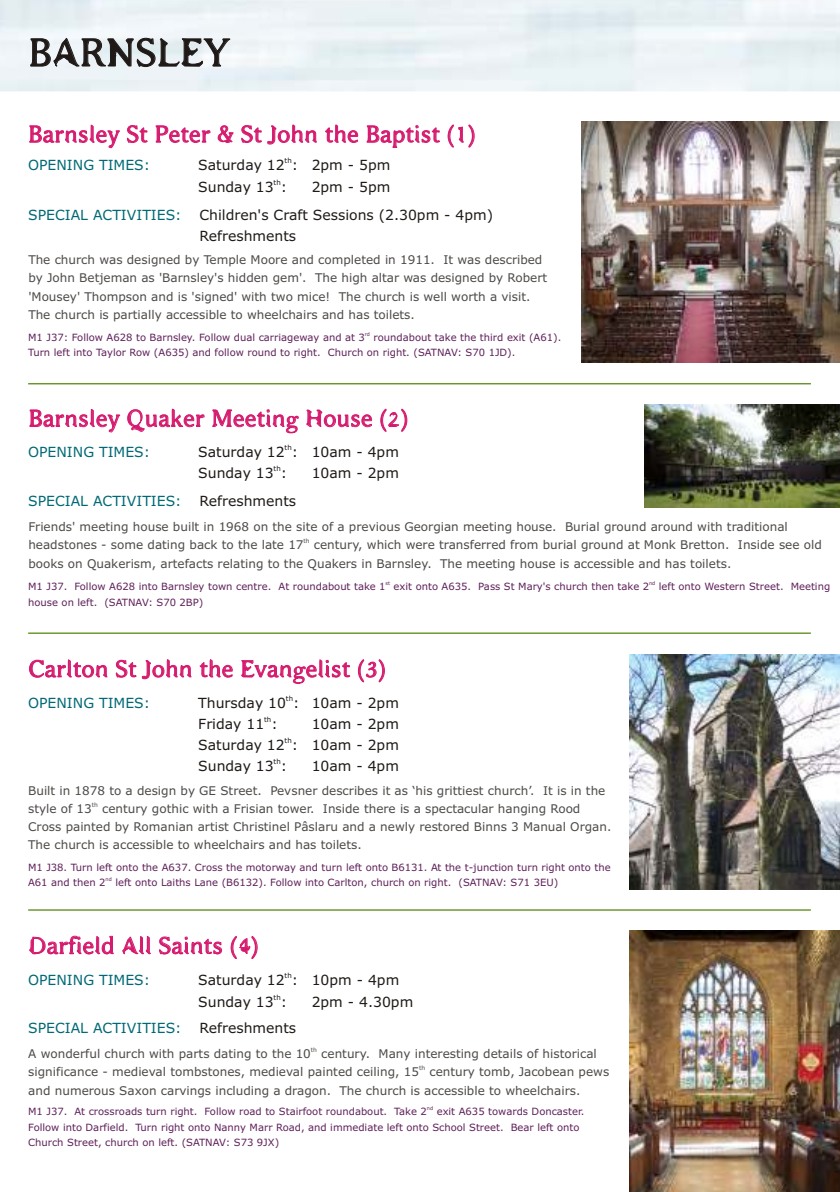
<style>
.page{position:relative;width:840px;height:1192px;background:#fff}
.page>*{position:absolute;margin:0;border:0;box-sizing:border-box;transform-origin:0 0}
.t1{font:40px "Bajsmaskin";color:#1f1a17}
.t2{font:24px "Bajsmaskin";color:#d61a6e}
.t3{font:14px/21.2px "Verdana";color:#1f1a17}
.t4{font:14px "Verdana";color:#006975}
.t5{font:12px/18.2px "Verdana";color:#4d4a47}
.t6{font:10px/15.2px "Verdana";color:#5e1f59}
.t7{font:7px "Verdana";color:#1f1a17}
.t8{font:6px "Verdana";color:#4d4a47}
.t9{font:5px "Verdana";color:#5e1f59}
</style>
<div class="page">
<svg style="left:0;top:0;width:840px;height:92px"></svg>
<hr style="left:28px;top:383px;width:783px;height:1px;background:#669426">
<hr style="left:28px;top:632px;width:783px;height:2px;background:#669426">
<hr style="left:28px;top:909px;width:783px;height:2px;background:#669426">
<img style="left:630px;top:654px;width:210px;height:235px">
<img style="left:582px;top:121px;width:258px;height:241px">
<img style="left:644px;top:405px;width:196px;height:102px">
<img style="left:630px;top:931px;width:210px;height:261px">
<h1 class="t1" style="left:28px;top:30px;width:204px">BARNSLEY</h1>
<h2 class="t2" style="left:28px;top:120px;width:449px">Barnsley St Peter &amp; St John the Baptist (1)</h2>
<p class="t4" style="left:28px;top:160px;width:124px">OPENING TIMES:</p>
<p class="t7" style="left:285px;top:158px;width:9px">th</p>
<p class="t3" style="left:198px;top:156px;width:194px">Saturday 12 : 2pm - 5pm</p>
<p class="t7" style="left:274px;top:179px;width:9px">th</p>
<p class="t3" style="left:198px;top:177px;width:90px">Sunday 13 :</p>
<p class="t3" style="left:312px;top:177px;width:80px">2pm - 5pm</p>
<p class="t4" style="left:28px;top:209px;width:155px">SPECIAL ACTIVITIES:</p>
<p class="t3" style="left:199px;top:205px;width:295px">Children's Craft Sessions (2.30pm - 4pm)<br>Refreshments</p>
<p class="t5" style="left:28px;top:252px;width:520px">The church was designed by Temple Moore and completed in 1911. It was described by John Betjeman as 'Barnsley's hidden gem'. The high altar was designed by Robert 'Mousey' Thompson and is 'signed' with two mice! The church is well worth a visit.<br>The church is partially accessible to wheelchairs and has toilets.</p>
<p class="t9" style="left:365px;top:332px;width:7px">rd</p>
<p class="t6" style="left:28px;top:331px;width:535px">M1 J37: Follow A628 to Barnsley. Follow dual carriageway and at 3 roundabout take the third exit (A61).<br>Turn left into Taylor Row (A635) and follow round to right. Church on right. (SATNAV: S70 1JD).</p>
<h2 class="t2" style="left:28px;top:405px;width:381px">Barnsley Quaker Meeting House (2)</h2>
<p class="t4" style="left:28px;top:446px;width:124px">OPENING TIMES:</p>
<p class="t7" style="left:285px;top:445px;width:9px">th</p>
<p class="t3" style="left:198px;top:442px;width:202px">Saturday 12 : 10am - 4pm</p>
<p class="t7" style="left:274px;top:466px;width:9px">th</p>
<p class="t3" style="left:198px;top:464px;width:90px">Sunday 13 :</p>
<p class="t3" style="left:312px;top:464px;width:89px">10am - 2pm</p>
<p class="t4" style="left:28px;top:496px;width:155px">SPECIAL ACTIVITIES:</p>
<p class="t3" style="left:199px;top:492px;width:98px">Refreshments</p>
<p class="t5" style="left:28px;top:519px;width:761px">Friends' meeting house built in 1968 on the site of a previous Georgian meeting house. Burial ground around with traditional</p>
<p class="t8" style="left:304px;top:539px;width:8px">th</p>
<p class="t5" style="left:28px;top:537px;width:795px">headstones - some dating back to the late 17 century, which were transferred from burial ground at Monk Bretton. Inside see old books on Quakerism, artefacts relating to the Quakers in Barnsley. The meeting house is accessible and has toilets.</p>
<p class="t9" style="left:386px;top:582px;width:6px">st</p>
<p class="t9" style="left:649px;top:582px;width:8px">nd</p>
<p class="t6" style="left:28px;top:580px;width:804px">M1 J37. Follow A628 into Barnsley town centre. At roundabout take 1 exit onto A635. Pass St Mary's church then take 2 left onto Western Street. Meeting house on left. (SATNAV: S70 2BP)</p>
<h2 class="t2" style="left:28px;top:655px;width:359px">Carlton St John the Evangelist (3)</h2>
<p class="t4" style="left:28px;top:697px;width:124px">OPENING TIMES:</p>
<p class="t7" style="left:286px;top:695px;width:9px">th</p>
<p class="t3" style="left:198px;top:693px;width:202px">Thursday 10 : 10am - 2pm</p>
<p class="t7" style="left:264px;top:717px;width:9px">th</p>
<p class="t3" style="left:198px;top:714px;width:81px">Friday 11 :</p>
<p class="t3" style="left:312px;top:714px;width:89px">10am - 2pm</p>
<p class="t7" style="left:285px;top:738px;width:9px">th</p>
<p class="t3" style="left:198px;top:736px;width:202px">Saturday 12 : 10am - 2pm</p>
<p class="t7" style="left:274px;top:759px;width:9px">th</p>
<p class="t3" style="left:198px;top:757px;width:90px">Sunday 13 :</p>
<p class="t3" style="left:312px;top:757px;width:89px">10am - 4pm</p>
<p class="t5" style="left:28px;top:782px;width:579px">Built in 1878 to a design by GE Street. Pevsner describes it as ‘his grittiest church’. It is in the</p>
<p class="t8" style="left:92px;top:802px;width:8px">th</p>
<p class="t5" style="left:28px;top:800px;width:585px">style of 13 century gothic with a Frisian tower. Inside there is a spectacular hanging Rood<br>Cross painted by Romanian artist Christinel Pâslaru and a newly restored Binns 3 Manual Organ.<br>The church is accessible to wheelchairs and has toilets.</p>
<p class="t6" style="left:28px;top:860px;width:584px">M1 J38. Turn left onto the A637. Cross the motorway and turn left onto B6131. At the t-junction turn right onto the</p>
<p class="t9" style="left:106px;top:877px;width:8px">nd</p>
<p class="t6" style="left:28px;top:876px;width:532px">A61 and then 2 left onto Laiths Lane (B6132). Follow into Carlton, church on right. (SATNAV: S71 3EU)</p>
<h2 class="t2" style="left:28px;top:932px;width:232px">Darfield All Saints (4)</h2>
<p class="t4" style="left:28px;top:975px;width:124px">OPENING TIMES:</p>
<p class="t7" style="left:285px;top:973px;width:9px">th</p>
<p class="t3" style="left:198px;top:971px;width:203px">Saturday 12 : 10pm - 4pm</p>
<p class="t7" style="left:274px;top:994px;width:9px">th</p>
<p class="t3" style="left:198px;top:992px;width:90px">Sunday 13 :</p>
<p class="t3" style="left:312px;top:992px;width:103px">2pm - 4.30pm</p>
<p class="t4" style="left:28px;top:1023px;width:155px">SPECIAL ACTIVITIES:</p>
<p class="t3" style="left:199px;top:1019px;width:98px">Refreshments</p>
<p class="t8" style="left:311px;top:1048px;width:8px">th</p>
<p class="t5" style="left:28px;top:1046px;width:570px">A wonderful church with parts dating to the 10 century. Many interesting details of historical</p>
<p class="t8" style="left:419px;top:1066px;width:8px">th</p>
<p class="t5" style="left:28px;top:1064px;width:583px">significance - medieval tombstones, medieval painted ceiling, 15 century tomb, Jacobean pews and numerous Saxon carvings including a dragon. The church is accessible to wheelchairs.</p>
<p class="t9" style="left:427px;top:1107px;width:8px">nd</p>
<p class="t6" style="left:28px;top:1105px;width:558px">M1 J37. At crossroads turn right. Follow road to Stairfoot roundabout. Take 2 exit A635 towards Doncaster.<br>Follow into Darfield. Turn right onto Nanny Marr Road, and immediate left onto School Street. Bear left onto<br>Church Street, church on left. (SATNAV: S73 9JX)</p>
</div>
